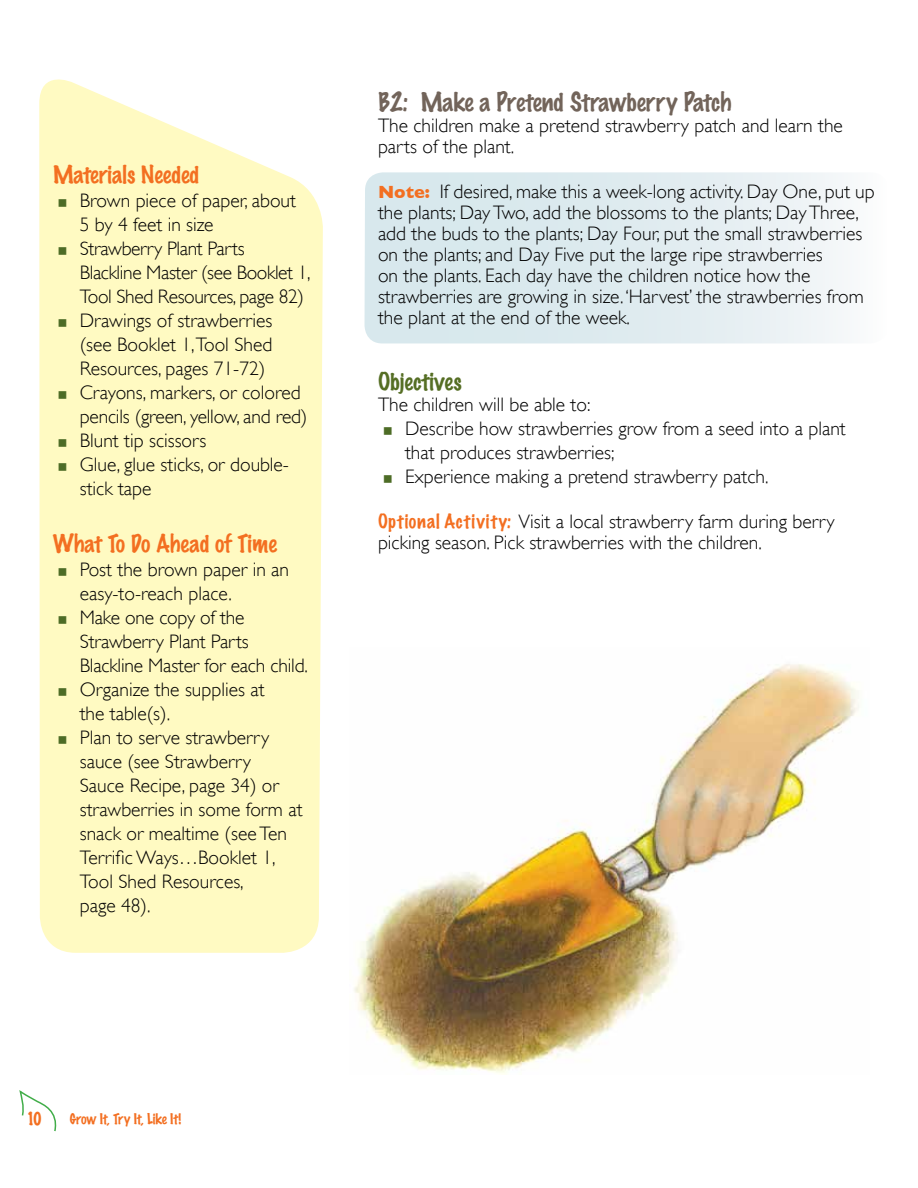
<style>
.page{position:relative;width:918px;height:1188px;background:#fff}
.page>*{position:absolute;margin:0;border:0;box-sizing:border-box;transform-origin:0 0}
.t1{font:100 24px "Marker Felt";color:#72645a}
.t2{font:100 22.5px "Marker Felt";color:#f36f21}
.t3{font:100 22.5px "Marker Felt";color:#556e24}
.t4{font:300 19.5px/24px "Gill Sans";color:#000}
.t5{font:100 16.5px "Marker Felt";color:#f36f21}
.t6{font:100 13.5px "Marker Felt";color:#f36f21}
.s1{font-weight:700;font-size:18px;color:#f36f21}
.s2{font-family:"Marker Felt";font-weight:100;font-size:18px;color:#f36f21}
</style>
<div class="page">
<svg style="left:19px;top:1092px;width:38px;height:40px"></svg>
<img style="left:354px;top:664px;width:505px;height:411px">
<svg style="left:364px;top:172px;width:478px;height:171px;background:#e0ecf0"></svg>
<svg style="left:39px;top:79px;width:284px;height:874px;background:#fffac6"></svg>
<svg style="left:59px;top:199px;width:7px;height:8px"></svg>
<svg style="left:59px;top:247px;width:7px;height:8px"></svg>
<svg style="left:59px;top:319px;width:7px;height:8px"></svg>
<svg style="left:59px;top:391px;width:7px;height:8px"></svg>
<svg style="left:59px;top:439px;width:7px;height:8px"></svg>
<svg style="left:59px;top:463px;width:7px;height:8px"></svg>
<svg style="left:59px;top:568px;width:7px;height:8px"></svg>
<svg style="left:59px;top:616px;width:7px;height:8px"></svg>
<svg style="left:59px;top:688px;width:7px;height:8px"></svg>
<svg style="left:59px;top:736px;width:7px;height:8px"></svg>
<p class="t2" style="left:53px;top:164px;width:148px">Materials Needed</p>
<p class="t4" style="left:80px;top:189px;width:232px">Brown piece of paper, about<br>5 by 4 feet in size<br>Strawberry Plant Parts<br>Blackline Master (see Booklet 1,<br>Tool Shed Resources, page 82)<br>Drawings of strawberries<br>(see Booklet 1,Tool Shed<br>Resources, pages 71-72)<br>Crayons, markers, or colored pencils (green, yellow, and red)<br>Blunt tip scissors<br>Glue, glue sticks, or double&shy;stick tape</p>
<p class="t2" style="left:53px;top:533px;width:226px">What To Do Ahead of Time</p>
<p class="t4" style="left:80px;top:558px;width:230px">Post the brown paper in an easy-to-reach place.<br>Make one copy of the<br>Strawberry Plant Parts<br>Blackline Master for each child.<br>Organize the supplies at<br>the table(s).<br>Plan to serve strawberry sauce (see Strawberry<br>Sauce Recipe, page 34) or strawberries in some form at snack or mealtime (see Ten<br>Terrific Ways…Booklet 1,<br>Tool Shed Resources,<br>page 48).</p>
<p class="t1" style="left:378px;top:90px;width:355px">B2: Make a Pretend Strawberry Patch</p>
<p class="t4" style="left:378px;top:115px;width:466px;line-height:21px">The children make a pretend strawberry patch and learn the parts of the plant.</p>
<p class="t4" style="left:378px;top:181px;width:498px;line-height:21px"><span class="s1">Note:</span> If desired, make this a week-long activity. Day One, put up the plants; Day Two, add the blossoms to the plants; Day Three, add the buds to the plants; Day Four, put the small strawberries on the plants; and Day Five put the large ripe strawberries<br>on the plants. Each day have the children notice how the strawberries are growing in size. ‘Harvest’ the strawberries from the plant at the end of the week.</p>
<p class="t3" style="left:378px;top:370px;width:85px">Objectives</p>
<p class="t4" style="left:405px;top:392px;width:442px;text-indent:-27px">The children will be able to:<br>Describe how strawberries grow from a seed into a plant that produces strawberries;<br>Experience making a pretend strawberry patch.</p>
<p class="t4" style="left:378px;top:511px;width:458px;line-height:21px"><span class="s2">Optional Activity:</span> Visit a local strawberry farm during berry picking season. Pick strawberries with the children.</p>
<p class="t5" style="left:28px;top:1111px;width:15px">10</p>
<p class="t6" style="left:70px;top:1112px;width:113px">Grow It, Try It, Like It!</p>
</div>
